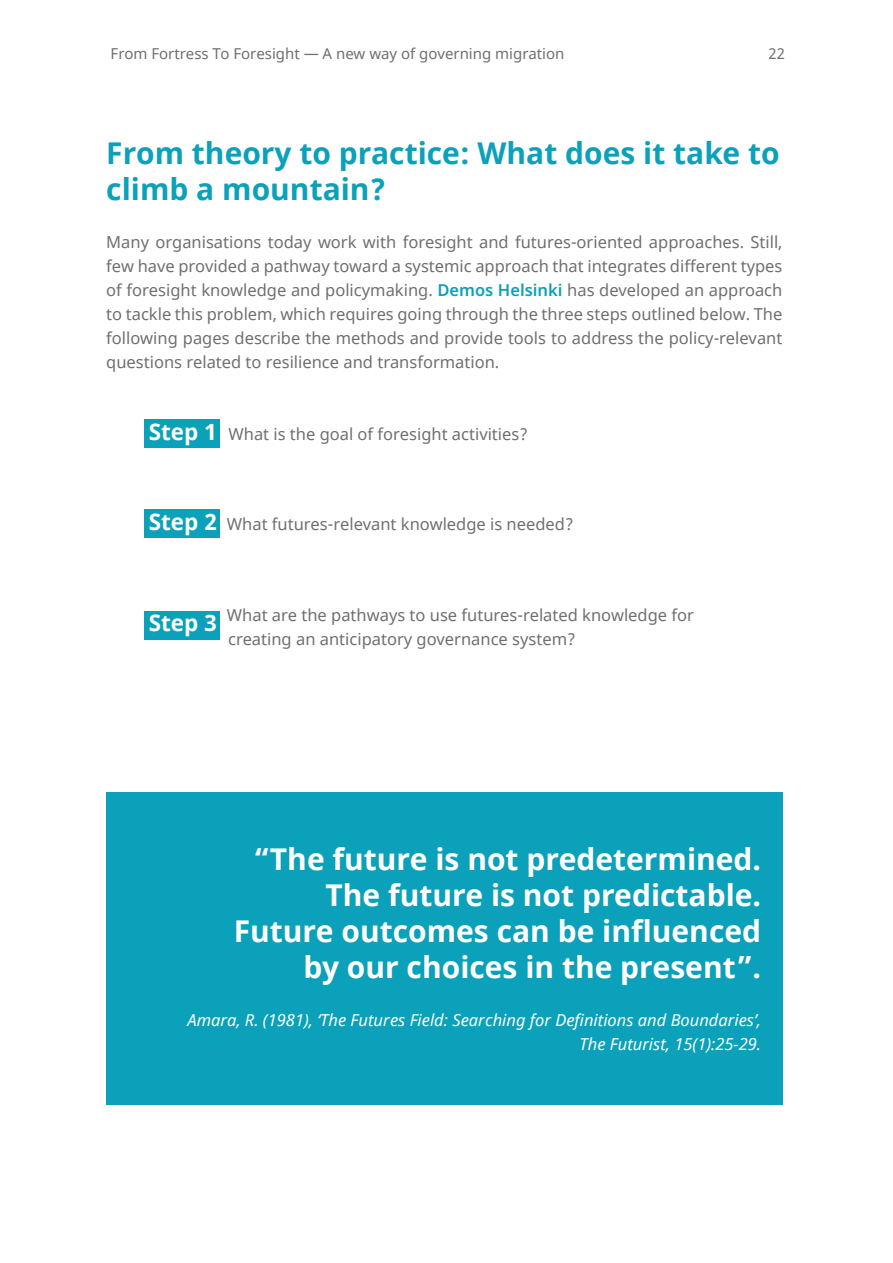
<style>
.page{position:relative;width:893px;height:1263px;background:#fff}
.page>*{position:absolute;margin:0;border:0;box-sizing:border-box;transform-origin:0 0}
.t1{font:700 30px/36px "Noto Sans";color:#fff;text-align:right}
.t2{font:700 30px/36px "Noto Sans";color:#0ba1ba}
.t3{font:700 22.5px "Noto Sans";color:#fff}
.t4{font:16.5px/24px "Noto Sans";color:#706f6f;text-align:justify}
.t5{font:italic 16.5px/24px "Noto Sans";color:#fff;text-align:right}
.t6{font:15px "Noto Sans";color:#706f6f}
.s1{font-weight:600;color:#0ba1ba}
.s2{font-weight:700;font-size:22.5px;color:#fff}
</style>
<div class="page">
<div style="left:106px;top:792px;width:676px;height:312px;background:#0ba1ba"></div>
<div style="left:145px;top:419px;width:75px;height:29px;background:#0ba1ba"></div>
<div style="left:145px;top:509px;width:75px;height:29px;background:#0ba1ba"></div>
<div style="left:145px;top:611px;width:75px;height:28px;background:#0ba1ba"></div>
<p class="t6" style="left:111px;top:43px;width:455px">From Fortress To Foresight — A new way of governing migration</p>
<p class="t6" style="left:768px;top:43px;width:18px">22</p>
<h1 class="t2" style="left:106px;top:136px;width:675px">From theory to practice: What does it take to climb a mountain?</h1>
<p class="t4" style="left:106px;top:230px;width:678px">Many organisations today work with foresight and futures-oriented approaches. Still, few have provided a pathway toward a systemic approach that integrates different types of foresight knowledge and policymaking. <span class="s1">Demos Helsinki</span> has developed an approach to tackle this problem, which requires going through the three steps outlined below. The following pages describe the methods and provide tools to address the policy-relevant questions related to resilience and transformation.</p>
<p class="t4" style="left:149px;top:422px;width:381px"><span class="s2">Step 1</span> What is the goal of foresight activities?</p>
<p class="t4" style="left:149px;top:513px;width:426px"><span class="s2">Step 2</span> What futures-relevant knowledge is needed?</p>
<h2 class="t3" style="left:149px;top:607px;width:69px">Step 3</h2>
<p class="t4" style="left:227px;top:604px;width:469px">What are the pathways to use futures-related knowledge for creating an anticipatory governance system?</p>
<h1 class="t1" style="left:234px;top:842px;width:529px">“The future is not predetermined.<br>The future is not predictable.<br>Future outcomes can be influenced by our choices in the present”.</h1>
<p class="t5" style="left:187px;top:1008px;width:575px">Amara, R. (1981), ‘The Futures Field: Searching for Definitions and Boundaries’,<br>The Futurist, 15(1):25-29.</p>
</div>
